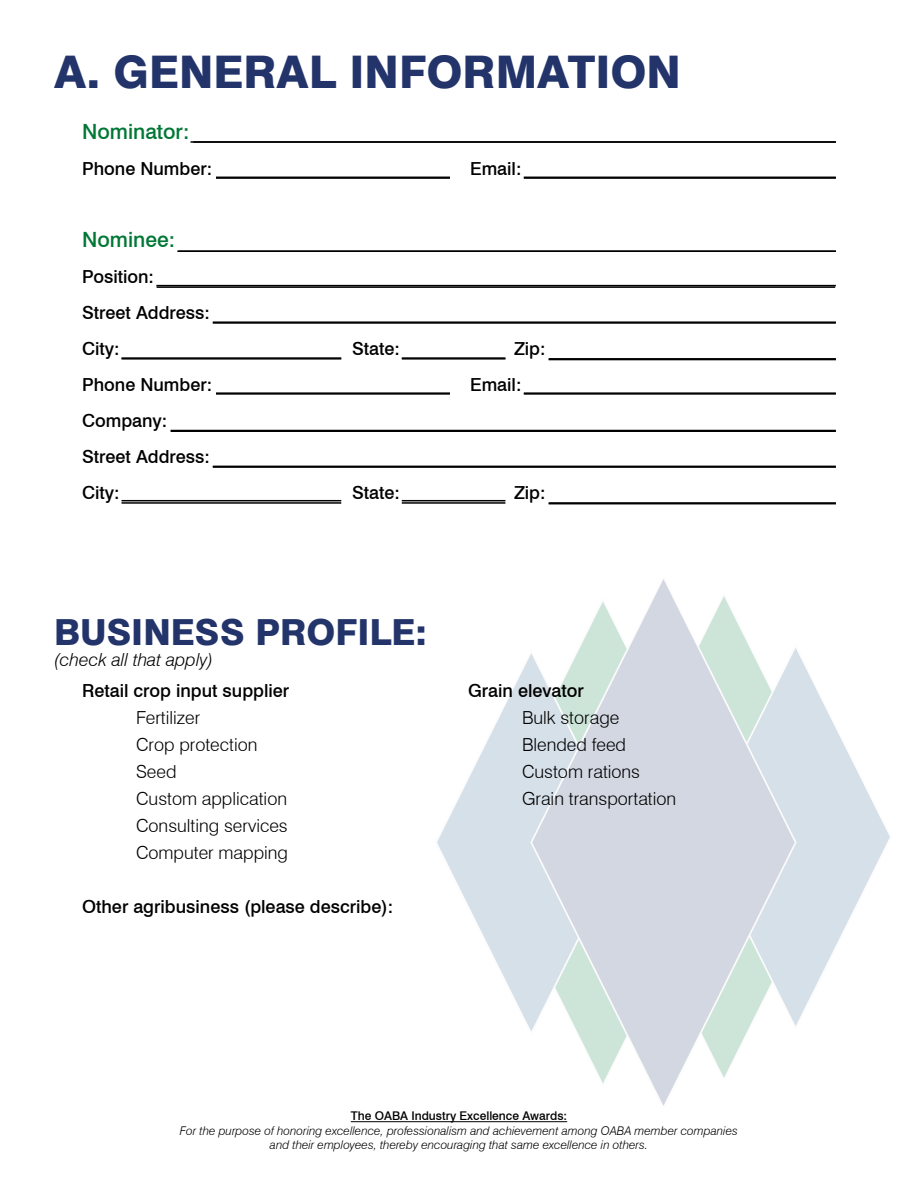
<style>
.page{position:relative;width:918px;height:1188px;background:#fff}
.page>*{position:absolute;margin:0;border:0;box-sizing:border-box;transform-origin:0 0}
.t1{font:800 45px "Swiss 721 BT";color:#23346b}
.t2{font:800 36px "Swiss 721 BT";color:#23346b}
.t3{font:500 21px "Swiss 721 BT";color:#007835}
.t4{font:500 18px/36px "Swiss 721 BT";color:#000}
.t5{font:300 18px/27px "Swiss 721 BT";color:#000}
.t6{font:italic 300 18px "Swiss 721 BT";color:#000}
.t7{font:italic 300 12px/14.4px "Swiss 721 BT";color:#000;text-align:center}
.t8{font:500 12px "Swiss 721 BT";color:#000}
</style>
<div class="page">
<img style="left:383px;top:579px;width:507px;height:544px">
<hr style="left:351px;top:1121px;width:216px;height:1px;background:#000">
<hr style="left:216px;top:393px;width:234px;height:2px;background:#000">
<hr style="left:122px;top:358px;width:219px;height:2px;background:#000">
<hr style="left:122px;top:502px;width:219px;height:2px;background:#000">
<hr style="left:402px;top:358px;width:103px;height:2px;background:#000">
<hr style="left:402px;top:502px;width:103px;height:2px;background:#000">
<hr style="left:524px;top:393px;width:312px;height:2px;background:#000">
<hr style="left:177px;top:251px;width:659px;height:1px;background:#000">
<hr style="left:171px;top:431px;width:665px;height:1px;background:#000">
<hr style="left:213px;top:322px;width:623px;height:2px;background:#000">
<hr style="left:213px;top:466px;width:623px;height:2px;background:#000">
<hr style="left:156px;top:285px;width:680px;height:1px;background:#000">
<hr style="left:216px;top:392px;width:234px;height:2px;background:#000">
<hr style="left:122px;top:357px;width:219px;height:2px;background:#000">
<hr style="left:122px;top:500px;width:219px;height:1px;background:#000">
<hr style="left:402px;top:357px;width:103px;height:2px;background:#000">
<hr style="left:402px;top:500px;width:103px;height:1px;background:#000">
<hr style="left:524px;top:392px;width:312px;height:2px;background:#000">
<hr style="left:549px;top:358px;width:287px;height:2px;background:#000">
<hr style="left:549px;top:502px;width:287px;height:2px;background:#000">
<hr style="left:171px;top:430px;width:665px;height:1px;background:#000">
<hr style="left:213px;top:321px;width:623px;height:2px;background:#000">
<hr style="left:191px;top:141px;width:645px;height:2px;background:#000">
<hr style="left:157px;top:286px;width:678px;height:2px;background:#000">
<hr style="left:216px;top:177px;width:234px;height:2px;background:#000">
<hr style="left:524px;top:177px;width:312px;height:2px;background:#000">
<h1 class="t1" style="left:54px;top:45px;width:628px">A. GENERAL INFORMATION</h1>
<p class="t3" style="left:82px;top:119px;width:109px">Nominator:</p>
<p class="t4" style="left:82px;top:151px;width:132px">Phone Number:</p>
<p class="t4" style="left:470px;top:151px;width:53px">Email:</p>
<p class="t3" style="left:82px;top:227px;width:95px">Nominee:</p>
<p class="t4" style="left:82px;top:259px;width:129px">Position:<br>Street Address:<br>City:</p>
<p class="t4" style="left:352px;top:331px;width:49px">State:</p>
<p class="t4" style="left:514px;top:331px;width:33px">Zip:</p>
<p class="t4" style="left:82px;top:367px;width:132px">Phone Number:</p>
<p class="t4" style="left:470px;top:367px;width:53px">Email:</p>
<p class="t4" style="left:82px;top:403px;width:129px">Company:<br>Street Address:<br>City:</p>
<p class="t4" style="left:352px;top:475px;width:49px">State:</p>
<p class="t4" style="left:514px;top:475px;width:33px">Zip:</p>
<h2 class="t2" style="left:54px;top:610px;width:375px">BUSINESS PROFILE:</h2>
<p class="t6" style="left:54px;top:649px;width:161px">(check all that apply)</p>
<p class="t4" style="left:82px;top:672px;width:209px">Retail crop input supplier</p>
<p class="t5" style="left:136px;top:704px;width:153px">Fertilizer<br>Crop protection<br>Seed<br>Custom application<br>Consulting services<br>Computer mapping</p>
<p class="t4" style="left:82px;top:888px;width:313px">Other agribusiness (please describe):</p>
<p class="t4" style="left:468px;top:672px;width:117px">Grain elevator</p>
<p class="t5" style="left:522px;top:704px;width:156px">Bulk storage<br>Blended feed<br>Custom rations<br>Grain transportation</p>
<p class="t8" style="left:351px;top:1109px;width:218px">The OABA Industry Excellence Awards:</p>
<p class="t7" style="left:180px;top:1123px;width:559px">For the purpose of honoring excellence, professionalism and achievement among OABA member companies and their employees, thereby encouraging that same excellence in others.</p>
</div>
